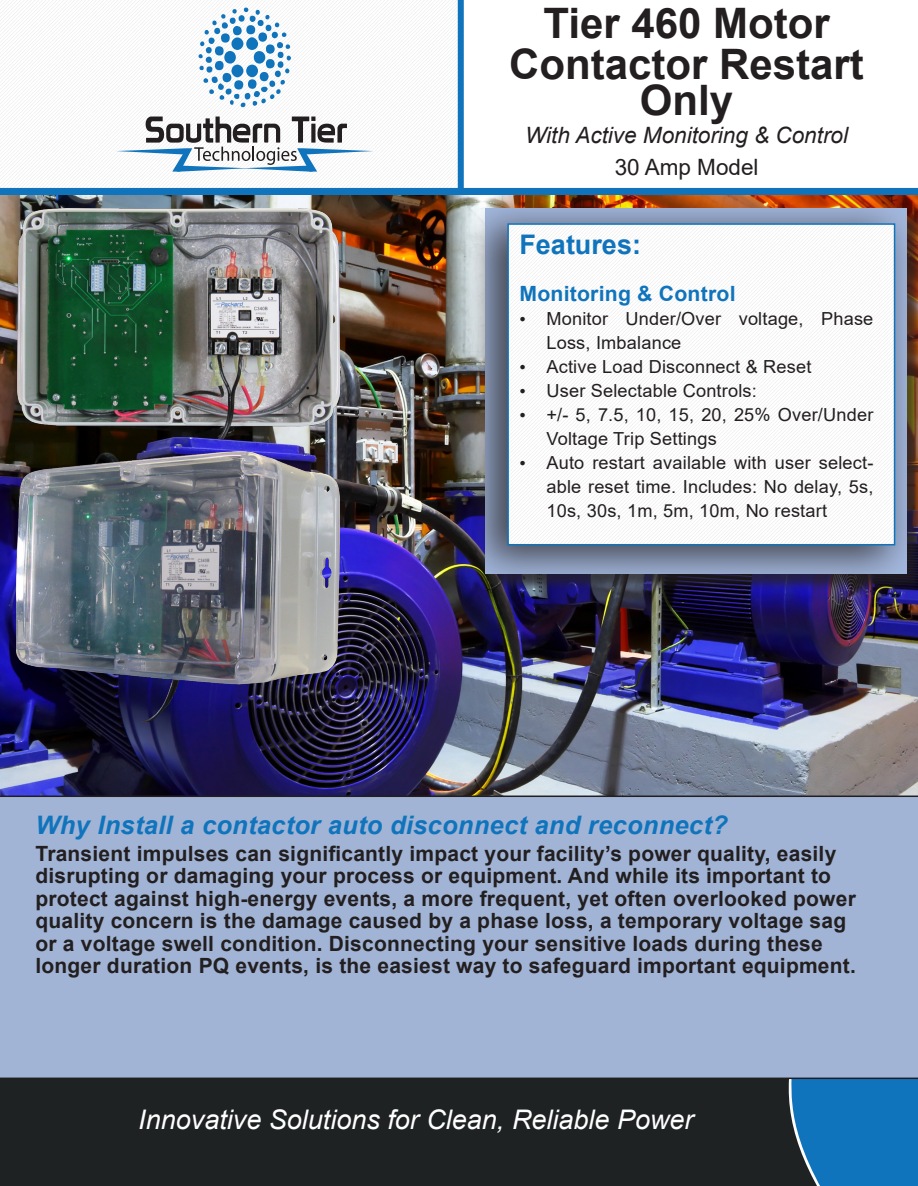
<style>
.page{position:relative;width:918px;height:1186px;background:#fff}
.page>*{position:absolute;margin:0;border:0;box-sizing:border-box;transform-origin:0 0}
.SSI_brochure_sub-hea{font:700 42px/36px "Arial";color:#231f20;text-align:center}
.SSI_brochure_Headlin{font:italic 27px "Arial";color:#fff}
.t1{font:700 27px "Arial";color:#1074bc}
.SSI_brochure_sub-hea-2{font:italic 700 25.5px "Arial";letter-spacing:.01em;color:#1074bc}
.SSI_brochure_text{font:italic 22.5px "Arial";color:#231f20}
.t2{font:22.5px "Arial";color:#231f20}
.SSI_brochure_sub-hea-3{font:700 21px/22.5px "Arial";letter-spacing:.01em;color:#231f20}
.t3{font:700 21px "Arial";letter-spacing:.01em;color:#1074bc}
.t4{font:18px/24px "Arial";letter-spacing:.01em;color:#231f20}
.s1{font-family:"Times New Roman"}
</style>
<div class="page">
<div style="left:863px;top:1079px;width:55px;height:107px;background:#1074bc"></div>
<svg style="left:0;top:1079px;width:863px;height:107px;background:#1d282e"></svg>
<img style="left:0;top:0;width:458px;height:188px">
<svg style="left:198px;top:8px;width:93px;height:99px"></svg>
<svg style="left:116px;top:117px;width:257px;height:55px"></svg>
<div style="left:458px;top:0;width:6px;height:193px;background:#1074bc"></div>
<div style="left:0;top:188px;width:918px;height:7px;background:#1074bc"></div>
<img style="left:0;top:195px;width:918px;height:600px">
<div style="left:0;top:795px;width:918px;height:284px;background:#a1b4d6"></div>
<div style="left:458px;top:194px;width:460px;height:396px;background:#231f20;opacity:.75"></div>
<img style="left:510px;top:226px;width:382px;height:316px">
<div style="left:507px;top:223px;width:388px;height:322px;border:2px solid #1074bc"></div>
<img style="left:18px;top:208px;width:322px;height:230px">
<img style="left:16px;top:452px;width:324px;height:270px">
<p class="SSI_brochure_sub-hea" style="left:543px;top:6px;width:288px">Tier 460 Motor</p>
<p class="SSI_brochure_sub-hea" style="left:509px;top:46px;width:356px">Contactor Restart<br>Only</p>
<p class="SSI_brochure_text" style="left:525px;top:121px;width:324px">With Active Monitoring &amp; Control</p>
<p class="t2" style="left:615px;top:151px;width:145px">30 Amp Model</p>
<p class="t1" style="left:519px;top:226px;width:123px">Features:</p>
<p class="t3" style="left:519px;top:278px;width:218px">Monitoring &amp; Control</p>
<p class="t4" style="left:546px;top:306px;width:328px;text-indent:-27px"><span class="s1">•</span> Monitor Under/Over voltage, Phase<br>Loss, Imbalance</p>
<p class="t4" style="left:519px;top:354px;width:293px"><span class="s1">•</span> Active Load Disconnect &amp; Reset</p>
<p class="t4" style="left:519px;top:378px;width:239px"><span class="s1">•</span> User Selectable Controls:</p>
<p class="t4" style="left:546px;top:402px;width:328px;text-indent:-27px"><span class="s1">•</span> +/- 5, 7.5, 10, 15, 20, 25% Over/Under<br>Voltage Trip Settings</p>
<p class="t4" style="left:546px;top:450px;width:328px;text-align:justify;text-indent:-27px"><span class="s1">•</span> Auto restart available with user select&shy;able reset time. Includes: No delay, 5s, 10s, 30s, 1m, 5m, 10m, No restart</p>
<p class="SSI_brochure_sub-hea-2" style="left:35px;top:808px;width:694px">Why Install a contactor auto disconnect and reconnect?</p>
<p class="SSI_brochure_sub-hea-3" style="left:35px;top:842px;width:822px">Transient impulses can significantly impact your facility’s power quality, easily disrupting or damaging your process or equipment. And while its important to protect against high-energy events, a more frequent, yet often overlooked power quality concern is the damage caused by a phase loss, a temporary voltage sag or a voltage swell condition. Disconnecting your sensitive loads during these longer duration PQ events, is the easiest way to safeguard important equipment.</p>
<p class="SSI_brochure_Headlin" style="left:138px;top:1102px;width:557px">Innovative Solutions for Clean, Reliable Power</p>
</div>
